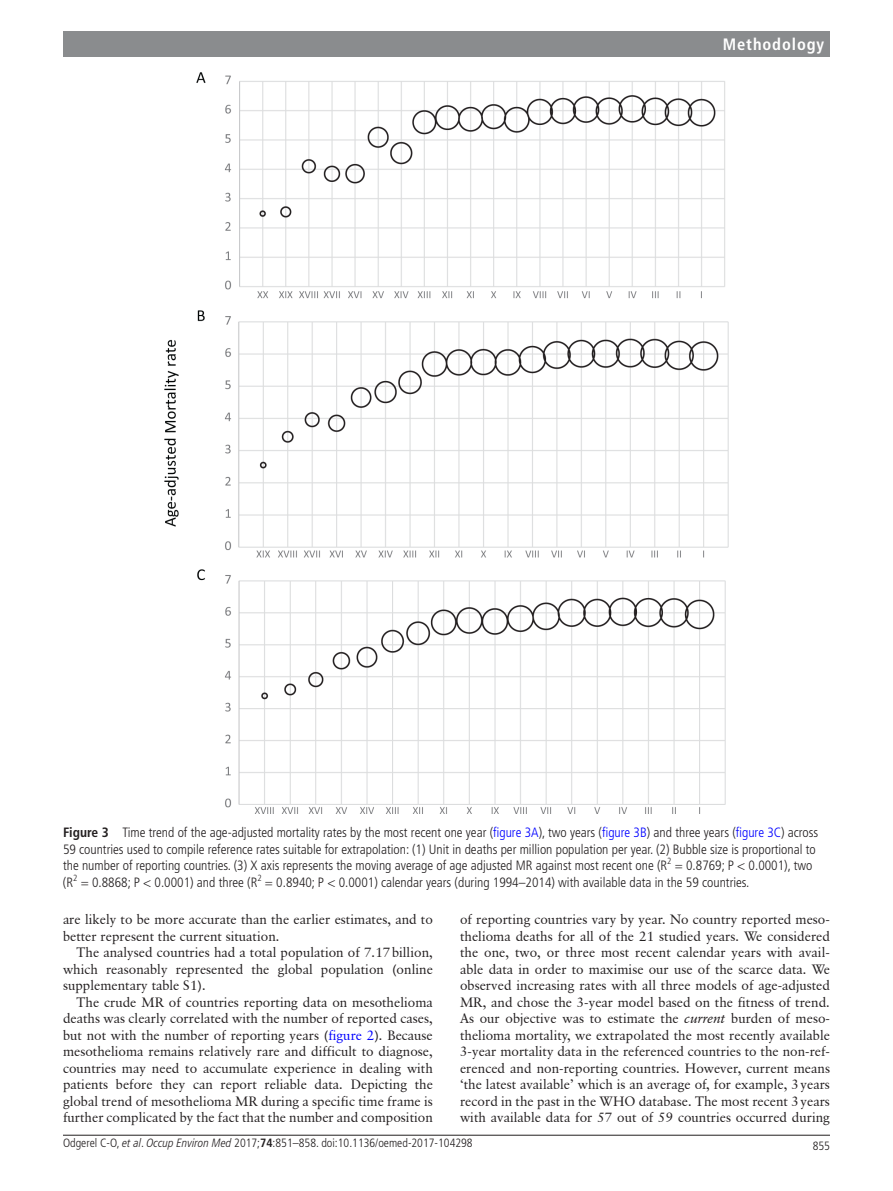
<style>
.page{position:relative;width:893px;height:1191px;background:#fff}
.page>*{position:absolute;margin:0;border:0;box-sizing:border-box;transform-origin:0 0}
.t1{font:700 condensed 16.5px "Frutiger LT Pro";letter-spacing:.055em;color:#fff}
.t2{font:13.5px/16.5px "Classical Garamond BT";color:#231f20;text-align:justify}
.t3{font:300 condensed 13.5px/16.5px "Frutiger LT Pro";color:#231f20}
.t4{font:300 condensed 12px "Frutiger LT Pro";color:#231f20}
.s1{font-weight:700}
.s2{color:#00f}
.s3{font-style:italic}
</style>
<div class="page">
<hr style="left:63px;top:1134px;width:767px;height:1px;background:#231f20">
<div style="left:63px;top:31px;width:767px;height:25px;background:#8a8c8e"></div>
<img style="left:165px;top:72px;width:563px;height:741px">
<p class="t1" style="left:723px;top:34px;width:103px">Methodology</p>
<p class="t3" style="left:63px;top:824px;width:757px"><span class="s1">Figure 3</span> Time trend of the age-adjusted mortality rates by the most recent one year (<span class="s2">figure 3A</span>), two years (<span class="s2">figure 3B</span>) and three years (<span class="s2">figure 3C</span>) across 59 countries used to compile reference rates suitable for extrapolation: (1) Unit in deaths per million population per year. (2) Bubble size is proportional to the number of reporting countries. (3) X axis represents the moving average of age adjusted MR against most recent one (R<sup>2</sup> = 0.8769; P &lt; 0.0001), two (R<sup>2</sup> = 0.8868; P &lt; 0.0001) and three (R<sup>2</sup> = 0.8940; P &lt; 0.0001) calendar years (during 1994–2014) with available data in the 59 countries.</p>
<p class="t2" style="left:63px;top:911px;width:371px">are likely to be more accurate than the earlier estimates, and to better represent the current situation.</p>
<p class="t2" style="left:63px;top:944px;width:371px;text-indent:14px">The analysed countries had a total population of 7.17billion, which reasonably represented the global population (online supplementary table S1).</p>
<p class="t2" style="left:63px;top:993px;width:371px;text-indent:14px">The crude MR of countries reporting data on mesothelioma deaths was clearly correlated with the number of reported cases, but not with the number of reporting years (<span class="s2">figure 2</span>). Because mesothelioma remains relatively rare and difficult to diagnose, countries may need to accumulate experience in dealing with patients before they can report reliable data. Depicting the global trend of mesothelioma MR during a specific time frame is further complicated by the fact that the number and composition</p>
<p class="t2" style="left:460px;top:911px;width:371px">of reporting countries vary by year. No country reported meso&shy;thelioma deaths for all of the 21 studied years. We considered the one, two, or three most recent calendar years with avail&shy;able data in order to maximise our use of the scarce data. We observed increasing rates with all three models of age-adjusted MR, and chose the 3-year model based on the fitness of trend.<br>As our objective was to estimate the <span class="s3">current</span> burden of meso&shy;thelioma mortality, we extrapolated the most recently available 3-year mortality data in the referenced countries to the non-ref&shy;erenced and non-reporting countries. However, current means ‘the latest available’ which is an average of, for example, 3years record in the past in the WHO database. The most recent 3years with available data for 57 out of 59 countries occurred during</p>
<p class="t4" style="left:63px;top:1136px;width:411px">Odgerel C-O, <span class="s3">et al</span>. <span class="s3">Occup Environ Med</span> 2017;<span class="s1">74</span>:851–858. doi:10.1136/oemed-2017-104298</p>
<p class="t4" style="left:813px;top:1138px;width:19px">855</p>
</div>
